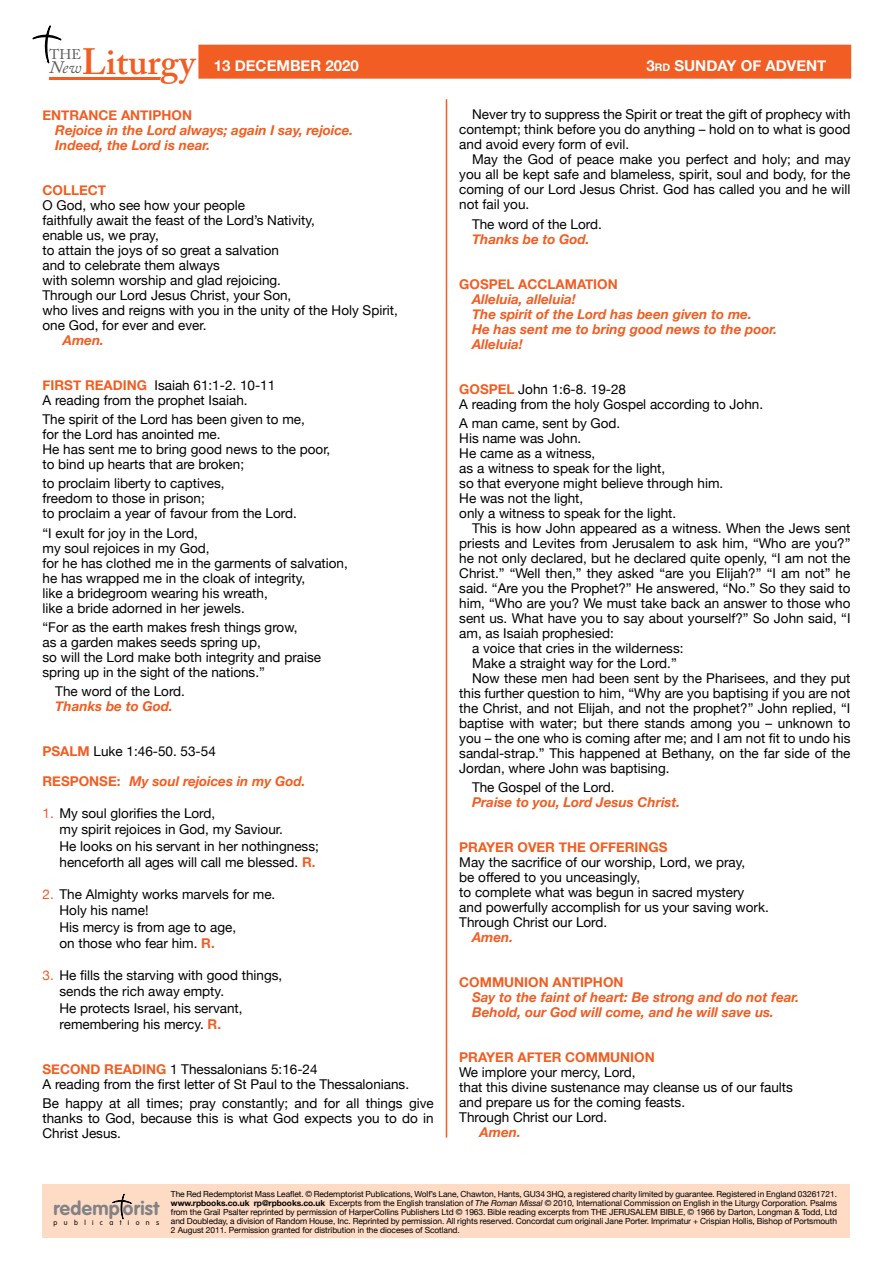
<style>
.page{position:relative;width:893px;height:1263px;background:#fff}
.page>*{position:absolute;margin:0;border:0;box-sizing:border-box;transform-origin:0 0}
.t1{font:600 36.45px "Adobe Caslon Pro";color:#f15d22}
.t2{font:700 19.05px "VAG Rounded";letter-spacing:.015em;color:#808285}
.t3{font:italic 17.55px "Adobe Caslon Pro";color:#58595b}
.t4{font:700 15px "Helvetica Neue";color:#fff}
.t5{font:13.95px "Adobe Caslon Pro";color:#58595b}
.t6{font:13.5px/15px "Helvetica Neue";color:#000}
.t7{font:italic 700 13.5px/15px "Helvetica Neue";color:#f15d22}
.t8{font:700 13.5px "Helvetica Neue";color:#f15d22}
.t9{font:8.4px/9px "Helvetica Neue";letter-spacing:-.01em;color:#000;text-align:justify}
.t10{font:300 7.05px "VAG Rounded";letter-spacing:.9em;color:#000}
.s1{font-size:10.5px}
.s2{font-weight:700;color:#f15d22}
.s3{font-style:normal}
.s4{color:#f15d22}
.s5{font-weight:700}
.s6{font-style:italic}
</style>
<div class="page">
<div style="left:198px;top:45px;width:653px;height:34px;background:#f15d22;border:2px solid #f15d22"></div>
<hr style="left:446px;top:99px;width:1px;height:1038px;background:#f15d22">
<div style="left:42px;top:1185px;width:808px;height:53px;background:#fddbc5"></div>
<svg style="left:112px;top:1194px;width:20px;height:26px"></svg>
<hr style="left:49px;top:77px;width:115px;height:3px;background:#f15d22">
<svg style="left:32px;top:25px;width:30px;height:39px"></svg>
<h1 class="t1" style="left:82px;top:40px;width:115px">Liturgy</h1>
<p class="t5" style="left:49px;top:46px;width:33px">THE</p>
<p class="t3" style="left:49px;top:57px;width:34px">New</p>
<p class="t4" style="left:214px;top:54px;width:146px">13 DECEMBER 2020</p>
<p class="t4" style="left:646px;top:54px;width:181px">3<span class="s1">rd</span> SUNDAY OF ADVENT</p>
<p class="t8" style="left:43px;top:104px;width:151px">ENTRANCE ANTIPHON</p>
<p class="t7" style="left:55px;top:123px;width:300px">Rejoice in the Lord always; again I say, rejoice.<br>Indeed, the Lord is near.</p>
<p class="t8" style="left:43px;top:179px;width:65px">COLLECT</p>
<p class="t6" style="left:43px;top:198px;width:357px">O God, who see how your people<br>faithfully await the feast of the Lord’s Nativity,<br>enable us, we pray,<br>to attain the joys of so great a salvation<br>and to celebrate them always<br>with solemn worship and glad rejoicing.<br>Through our Lord Jesus Christ, your Son,<br>who lives and reigns with you in the unity of the Holy Spirit, one God, for ever and ever.</p>
<p class="t7" style="left:63px;top:333px;width:43px">Amen.</p>
<p class="t6" style="left:43px;top:378px;width:234px"><span class="s2">FIRST READING</span> Isaiah 61:1-2. 10-11<br>A reading from the prophet Isaiah.</p>
<p class="t6" style="left:43px;top:413px;width:289px">The spirit of the Lord has been given to me,<br>for the Lord has anointed me.<br>He has sent me to bring good news to the poor, to bind up hearts that are broken;</p>
<p class="t6" style="left:43px;top:477px;width:256px">to proclaim liberty to captives,<br>freedom to those in prison;<br>to proclaim a year of favour from the Lord.</p>
<p class="t6" style="left:43px;top:526px;width:307px">“I exult for joy in the Lord,<br>my soul rejoices in my God,<br>for he has clothed me in the garments of salvation, he has wrapped me in the cloak of integrity,<br>like a bridegroom wearing his wreath,<br>like a bride adorned in her jewels.</p>
<p class="t6" style="left:43px;top:620px;width:280px">“For as the earth makes fresh things grow,<br>as a garden makes seeds spring up,<br>so will the Lord make both integrity and praise spring up in the sight of the nations.”</p>
<p class="t6" style="left:55px;top:685px;width:131px">The word of the Lord.</p>
<p class="t7" style="left:55px;top:699px;width:119px">Thanks be to God.</p>
<p class="t6" style="left:43px;top:744px;width:175px"><span class="s2">PSALM</span> Luke 1:46-50. 53-54</p>
<p class="t7" style="left:43px;top:774px;width:265px"><span class="s3">RESPONSE:</span> My soul rejoices in my God.</p>
<p class="t6" style="left:60px;top:805px;width:261px;line-height:16.5px;text-indent:-17px"><span class="s4">1.</span> My soul glorifies the Lord,<br>my spirit rejoices in God, my Saviour.<br>He looks on his servant in her nothingness; henceforth all ages will call me blessed. <span class="s2">R.</span></p>
<p class="t6" style="left:60px;top:886px;width:217px;line-height:16.5px;text-indent:-17px"><span class="s4">2.</span> The Almighty works marvels for me.<br>Holy his name!<br>His mercy is from age to age,<br>on those who fear him. <span class="s2">R.</span></p>
<p class="t6" style="left:60px;top:967px;width:224px;line-height:16.5px;text-indent:-17px"><span class="s4">3.</span> He fills the starving with good things, sends the rich away empty.<br>He protects Israel, his servant, remembering his mercy. <span class="s2">R.</span></p>
<p class="t6" style="left:43px;top:1062px;width:368px"><span class="s2">SECOND READING</span> 1 Thessalonians 5:16-24<br>A reading from the first letter of St Paul to the Thessalonians.</p>
<p class="t6" style="left:43px;top:1097px;width:393px;text-align:justify">Be happy at all times; pray constantly; and for all things give thanks to God, because this is what God expects you to do in Christ Jesus.</p>
<p class="t6" style="left:459px;top:108px;width:393px;text-align:justify;text-indent:13px">Never try to suppress the Spirit or treat the gift of prophecy with contempt; think before you do anything – hold on to what is good and avoid every form of evil.</p>
<p class="t6" style="left:459px;top:153px;width:393px;text-align:justify;text-indent:13px">May the God of peace make you perfect and holy; and may you all be kept safe and blameless, spirit, soul and body, for the coming of our Lord Jesus Christ. God has called you and he will not fail you.</p>
<p class="t6" style="left:472px;top:217px;width:131px">The word of the Lord.</p>
<p class="t7" style="left:472px;top:232px;width:119px">Thanks be to God.</p>
<p class="t8" style="left:459px;top:273px;width:160px">GOSPEL ACCLAMATION</p>
<p class="t7" style="left:472px;top:292px;width:307px">Alleluia, alleluia!<br>The spirit of the Lord has been given to me.<br>He has sent me to bring good news to the poor.<br>Alleluia!</p>
<p class="t6" style="left:459px;top:382px;width:305px"><span class="s2">GOSPEL</span> John 1:6-8. 19-28<br>A reading from the holy Gospel according to John.</p>
<p class="t6" style="left:459px;top:416px;width:266px">A man came, sent by God.<br>His name was John.<br>He came as a witness,<br>as a witness to speak for the light,<br>so that everyone might believe through him.<br>He was not the light,<br>only a witness to speak for the light.</p>
<p class="t6" style="left:472px;top:521px;width:380px">This is how John appeared as a witness. When the Jews sent</p>
<p class="t6" style="left:459px;top:536px;width:393px">priests and Levites from Jerusalem to ask him, “Who are you?”</p>
<p class="t6" style="left:459px;top:551px;width:393px">he not only declared, but he declared quite openly, “I am not the</p>
<p class="t6" style="left:459px;top:566px;width:393px">Christ.” “Well then,” they asked “are you Elijah?” “I am not” he</p>
<p class="t6" style="left:459px;top:581px;width:393px">said. “Are you the Prophet?” He answered, “No.” So they said to</p>
<p class="t6" style="left:459px;top:596px;width:393px">him, “Who are you? We must take back an answer to those who</p>
<p class="t6" style="left:459px;top:611px;width:393px">sent us. What have you to say about yourself?” So John said, “I</p>
<p class="t6" style="left:459px;top:626px;width:156px">am, as Isaiah prophesied:</p>
<p class="t6" style="left:472px;top:641px;width:213px">a voice that cries in the wilderness:</p>
<p class="t6" style="left:472px;top:656px;width:206px">Make a straight way for the Lord.”</p>
<p class="t6" style="left:472px;top:671px;width:380px">Now these men had been sent by the Pharisees, and they put</p>
<p class="t6" style="left:459px;top:686px;width:393px">this further question to him, “Why are you baptising if you are not</p>
<p class="t6" style="left:459px;top:701px;width:393px">the Christ, and not Elijah, and not the prophet?” John replied, “I</p>
<p class="t6" style="left:459px;top:716px;width:393px">baptise with water; but there stands among you – unknown to</p>
<p class="t6" style="left:459px;top:731px;width:393px">you – the one who is coming after me; and I am not fit to undo his</p>
<p class="t6" style="left:459px;top:746px;width:393px">sandal-strap.” This happened at Bethany, on the far side of the</p>
<p class="t6" style="left:459px;top:761px;width:212px">Jordan, where John was baptising.</p>
<p class="t6" style="left:472px;top:781px;width:144px">The Gospel of the Lord.</p>
<p class="t7" style="left:472px;top:795px;width:210px">Praise to you, Lord Jesus Christ.</p>
<p class="t8" style="left:459px;top:837px;width:210px">PRAYER OVER THE OFFERINGS</p>
<p class="t6" style="left:459px;top:856px;width:311px">May the sacrifice of our worship, Lord, we pray,<br>be offered to you unceasingly,<br>to complete what was begun in sacred mystery and powerfully accomplish for us your saving work.<br>Through Christ our Lord.</p>
<p class="t7" style="left:472px;top:930px;width:43px">Amen.</p>
<p class="t8" style="left:459px;top:972px;width:166px">COMMUNION ANTIPHON</p>
<p class="t7" style="left:472px;top:990px;width:329px">Say to the faint of heart: Be strong and do not fear.<br>Behold, our God will come, and he will save us.</p>
<p class="t8" style="left:459px;top:1047px;width:197px">PRAYER AFTER COMMUNION</p>
<p class="t6" style="left:459px;top:1066px;width:335px">We implore your mercy, Lord,<br>that this divine sustenance may cleanse us of our faults and prepare us for the coming feasts.<br>Through Christ our Lord.</p>
<p class="t7" style="left:479px;top:1125px;width:43px">Amen.</p>
<h2 class="t2" style="left:54px;top:1197px;width:107px">redemp orist</h2>
<p class="t10" style="left:54px;top:1218px;width:107px">publications</p>
<p class="t9" style="left:171px;top:1190px;width:668px">The Red Redemptorist Mass Leaflet. © Redemptorist Publications, Wolf’s Lane, Chawton, Hants, GU34 3HQ, a registered charity limited by guarantee. Registered in England 03261721. <span class="s5">www.rpbooks.co.uk rp@rpbooks.co.uk</span> Excerpts from the English translation of <span class="s6">The Roman Missal</span> © 2010, International Commission on English in the Liturgy Corporation. Psalms from the Grail Psalter reprinted by permission of HarperCollins Publishers Ltd © 1963. Bible reading excerpts from THE JERUSALEM BIBLE, © 1966 by Darton, Longman &amp; Todd, Ltd and Doubleday, a division of Random House, Inc. Reprinted by permission. All rights reserved. Concordat cum originali Jane Porter. Imprimatur + Crispian Hollis, Bishop of Portsmouth 2 August 2011. Permission granted for distribution in the dioceses of Scotland.</p>
</div>
